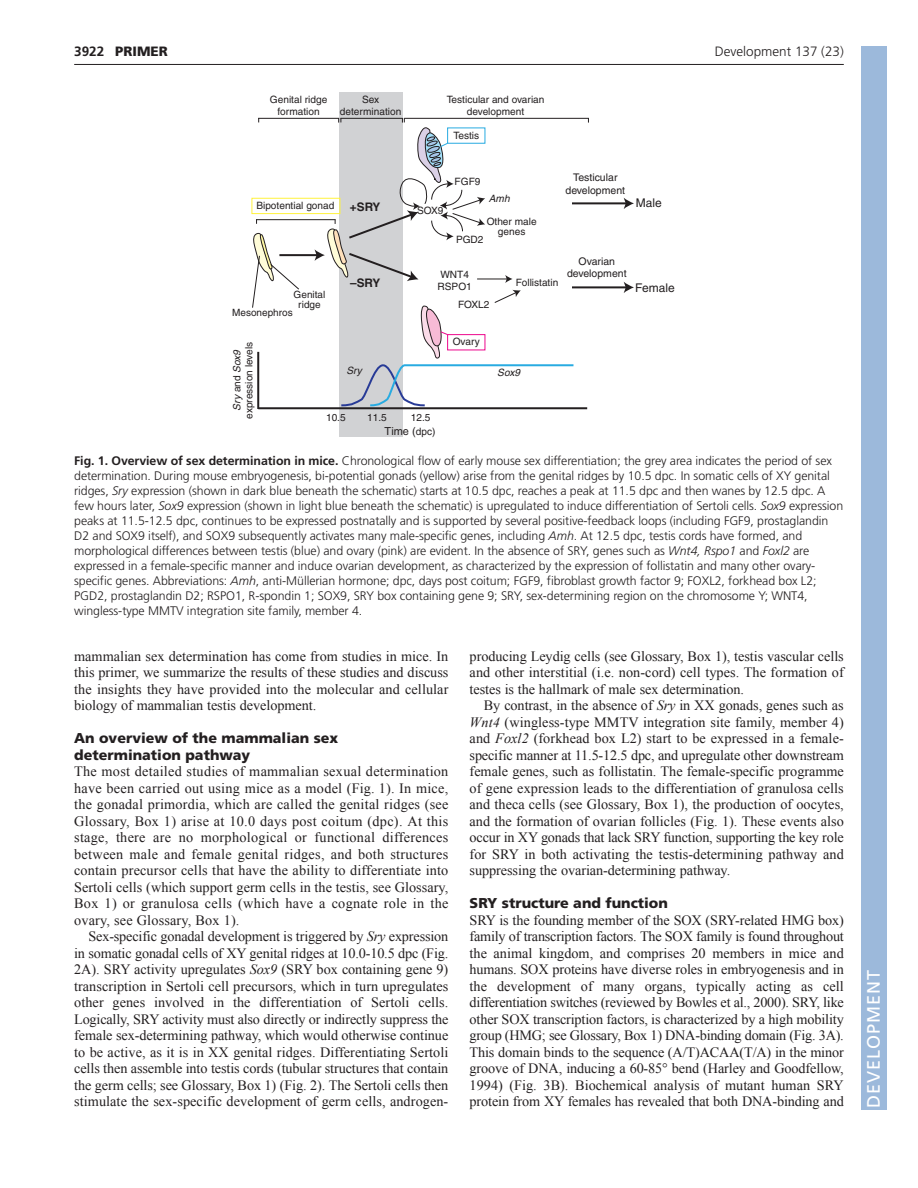
<style>
.page{position:relative;width:918px;height:1188px;background:#fff}
.page>*{position:absolute;margin:0;border:0;box-sizing:border-box;transform-origin:0 0}
.t1{font:18px "Frutiger LT Std";letter-spacing:.055em;color:#fff}
.t2{font:14.25px/16.5px "Times New Roman";letter-spacing:-.005em;color:#231f20;text-align:justify}
.t3{font:900 14.25px/16.5px "Frutiger LT Std";color:#231f20}
.t4{font:300 13.5px "Frutiger LT Std";color:#231f20}
.t5{font:900 13.5px "Frutiger LT Std";color:#231f20}
.t6{font:700 13.5px "Frutiger LT Std";color:#231f20}
.t7{font:300 12.3px/15px "Frutiger LT Std";letter-spacing:-.005em;color:#231f20}
.t8{font:12px "Helvetica";color:#231f20}
.t9{font:700 11.85px "Helvetica";letter-spacing:-.025em;color:#231f20}
.t10{font:10.95px "Helvetica";color:#231f20}
.t11{font:10.5px/12.6px "Helvetica";color:#231f20;text-align:center}
.t12{font:10.05px/12.1px "Helvetica";color:#231f20;text-align:center}
.t13{font:italic 10.05px "Helvetica";color:#231f20}
.s1{font-style:italic}
.s2{font-size:10.05px}
.s3{font-weight:700}
</style>
<div class="page">
<hr style="left:74px;top:64px;width:770px;height:1px;background:#231f20">
<div style="left:339px;top:92px;width:64px;height:344px;background:#d1d2d4"></div>
<hr style="left:279px;top:254px;width:39px;height:2px;background:#231f20">
<hr style="left:572px;top:286px;width:55px;height:2px;background:#231f20">
<svg style="left:624px;top:282px;width:10px;height:11px"></svg>
<hr style="left:477px;top:278px;width:30px;height:1px;background:#231f20">
<svg style="left:505px;top:275px;width:8px;height:8px"></svg>
<hr style="left:258px;top:407px;width:329px;height:2px;background:#231f20">
<hr style="left:572px;top:202px;width:55px;height:2px;background:#231f20">
<svg style="left:624px;top:198px;width:10px;height:11px"></svg>
<hr style="left:256px;top:219px;width:80px;height:1px;background:#231f20">
<hr style="left:258px;top:118px;width:81px;height:1px;background:#231f20">
<hr style="left:404px;top:118px;width:185px;height:1px;background:#231f20">
<hr style="left:257px;top:352px;width:2px;height:57px;background:#231f20">
<div style="left:251px;top:198px;width:89px;height:16px;border:1px solid #fff33c"></div>
<svg style="left:252px;top:232px;width:48px;height:76px"></svg>
<svg style="left:341px;top:290px;width:233px;height:117px"></svg>
<svg style="left:315px;top:118px;width:170px;height:163px"></svg>
<div style="left:861px;top:46px;width:25px;height:1064px;background:#9cb9db"></div>
<p class="t6" style="left:74px;top:46px;width:32px">3922</p>
<p class="t5" style="left:115px;top:46px;width:54px">PRIMER</p>
<p class="t4" style="left:715px;top:46px;width:131px">Development 137 (23)</p>
<p class="t12" style="left:270px;top:94px;width:59px">Genital ridge formation</p>
<p class="t12" style="left:340px;top:94px;width:63px">Sex determination</p>
<p class="t12" style="left:447px;top:94px;width:99px">Testicular and ovarian development</p>
<p class="t12" style="left:453px;top:130px;width:27px">Testis</p>
<p class="t12" style="left:256px;top:200px;width:80px">Bipotential gonad</p>
<p class="t9" style="left:350px;top:202px;width:32px">+SRY</p>
<p class="t12" style="left:294px;top:290px;width:33px;line-height:10.5px">Genital ridge</p>
<p class="t12" style="left:232px;top:307px;width:62px">Mesonephros</p>
<p class="t9" style="left:350px;top:279px;width:32px">–SRY</p>
<p class="t12" style="left:417px;top:206px;width:28px">SOX9</p>
<p class="t12" style="left:455px;top:176px;width:27px">FGF9</p>
<p class="t13" style="left:489px;top:195px;width:22px">Amh</p>
<p class="t12" style="left:487px;top:217px;width:51px;line-height:10.5px">Other male genes</p>
<p class="t12" style="left:456px;top:234px;width:29px">PGD2</p>
<p class="t12" style="left:438px;top:269px;width:36px;text-align:left">WNT4<br>RSPO1</p>
<p class="t12" style="left:458px;top:300px;width:33px">FOXL2</p>
<p class="t12" style="left:516px;top:278px;width:44px">Follistatin</p>
<p class="t12" style="left:232px;top:419px;width:78px;rotate:-90deg"><span class="s1">Sry</span> and <span class="s1">Sox9 </span>expression levels</p>
<p class="t12" style="left:453px;top:337px;width:28px">Ovary</p>
<p class="t13" style="left:347px;top:367px;width:17px">Sry</p>
<p class="t13" style="left:497px;top:369px;width:24px">Sox9</p>
<p class="t12" style="left:326px;top:413px;width:21px">10.5</p>
<p class="t12" style="left:367px;top:413px;width:21px">11.5</p>
<p class="t12" style="left:411px;top:412px;width:21px">12.5</p>
<p class="t10" style="left:385px;top:427px;width:52px">Time (<span class="s2">dpc)</span></p>
<p class="t11" style="left:566px;top:172px;width:61px">Testicular development</p>
<p class="t11" style="left:567px;top:256px;width:61px">Ovarian development</p>
<p class="t8" style="left:636px;top:199px;width:28px">Male</p>
<p class="t8" style="left:635px;top:284px;width:41px">Female</p>
<p class="t7" style="left:74px;top:454px;width:771px"><span class="s3">Fig. 1. Overview of sex determination in mice.</span> Chronological flow of early mouse sex differentiation; the grey area indicates the period of sex determination. During mouse embryogenesis, bi-potential gonads (yellow) arise from the genital ridges by 10.5 dpc. In somatic cells of XY genital ridges, <span class="s1">Sry</span> expression (shown in dark blue beneath the schematic) starts at 10.5 dpc, reaches a peak at 11.5 dpc and then wanes by 12.5 dpc. A few hours later, <span class="s1">Sox9</span> expression (shown in light blue beneath the schematic) is upregulated to induce differentiation of Sertoli cells. <span class="s1">Sox9</span> expression peaks at 11.5-12.5 dpc, continues to be expressed postnatally and is supported by several positive-feedback loops (including FGF9, prostaglandin D2 and SOX9 itself), and SOX9 subsequently activates many male-specific genes, including <span class="s1">Amh</span>. At 12.5 dpc, testis cords have formed, and morphological differences between testis (blue) and ovary (pink) are evident. In the absence of SRY, genes such as <span class="s1">Wnt4, Rspo1</span> and <span class="s1">Foxl2</span> are expressed in a female-specific manner and induce ovarian development, as characterized by the expression of follistatin and many other ovary&shy;specific genes. Abbreviations: <span class="s1">Amh</span>, anti-Müllerian hormone; dpc, days post coitum; FGF9, fibroblast growth factor 9; FOXL2, forkhead box L2; PGD2, prostaglandin D2; RSPO1, R-spondin 1; SOX9, SRY box containing gene 9; SRY, sex-determining region on the chromosome Y; WNT4, wingless-type MMTV integration site family, member 4.</p>
<p class="t2" style="left:74px;top:648px;width:376px">mammalian sex determination has come from studies in mice. In this primer, we summarize the results of these studies and discuss the insights they have provided into the molecular and cellular biology of mammalian testis development.</p>
<p class="t3" style="left:74px;top:731px;width:266px">An overview of the mammalian sex determination pathway</p>
<p class="t2" style="left:74px;top:763px;width:376px">The most detailed studies of mammalian sexual determination have been carried out using mice as a model (Fig. 1). In mice, the gonadal primordia, which are called the genital ridges (see Glossary, Box 1) arise at 10.0 days post coitum (dpc). At this stage, there are no morphological or functional differences between male and female genital ridges, and both structures contain precursor cells that have the ability to differentiate into Sertoli cells (which support germ cells in the testis, see Glossary, Box 1) or granulosa cells (which have a cognate role in the ovary, see Glossary, Box 1).</p>
<p class="t2" style="left:74px;top:928px;width:376px;text-indent:14px">Sex-specific gonadal development is triggered by <span class="s1">Sry</span> expression in somatic gonadal cells of XY genital ridges at 10.0-10.5 dpc (Fig.<br>2A). SRY activity upregulates <span class="s1">Sox9</span> (SRY box containing gene 9) transcription in Sertoli cell precursors, which in turn upregulates other genes involved in the differentiation of Sertoli cells.<br>Logically, SRY activity must also directly or indirectly suppress the female sex-determining pathway, which would otherwise continue to be active, as it is in XX genital ridges. Differentiating Sertoli cells then assemble into testis cords (tubular structures that contain the germ cells; see Glossary, Box 1) (Fig. 2). The Sertoli cells then stimulate the sex-specific development of germ cells, androgen-</p>
<p class="t2" style="left:470px;top:648px;width:376px">producing Leydig cells (see Glossary, Box 1), testis vascular cells and other interstitial (i.e. non-cord) cell types. The formation of testes is the hallmark of male sex determination.</p>
<p class="t2" style="left:470px;top:697px;width:376px;text-indent:14px">By contrast, in the absence of <span class="s1">Sry</span> in XX gonads, genes such as <span class="s1">Wnt4</span> (wingless-type MMTV integration site family, member 4) and <span class="s1">Foxl2</span> (forkhead box L2) start to be expressed in a female&shy;specific manner at 11.5-12.5 dpc, and upregulate other downstream female genes, such as follistatin. The female-specific programme of gene expression leads to the differentiation of granulosa cells and theca cells (see Glossary, Box 1), the production of oocytes, and the formation of ovarian follicles (Fig. 1). These events also occur in XY gonads that lack SRY function, supporting the key role for SRY in both activating the testis-determining pathway and suppressing the ovarian-determining pathway.</p>
<p class="t3" style="left:470px;top:896px;width:200px">SRY structure and function</p>
<p class="t2" style="left:470px;top:912px;width:376px">SRY is the founding member of the SOX (SRY-related HMG box) family of transcription factors. The SOX family is found throughout the animal kingdom, and comprises 20 members in mice and humans. SOX proteins have diverse roles in embryogenesis and in the development of many organs, typically acting as cell differentiation switches (reviewed by Bowles et al., 2000). SRY, like other SOX transcription factors, is characterized by a high mobility group (HMG; see Glossary, Box 1) DNA-binding domain (Fig. 3A).<br>This domain binds to the sequence (A/T)ACAA(T/A) in the minor groove of DNA, inducing a 60-85° bend (Harley and Goodfellow, 1994) (Fig. 3B). Biochemical analysis of mutant human SRY protein from XY females has revealed that both DNA-binding and</p>
<p class="t1" style="left:863px;top:1108px;width:140px;rotate:-90deg">DEVELOPMENT</p>
</div>
